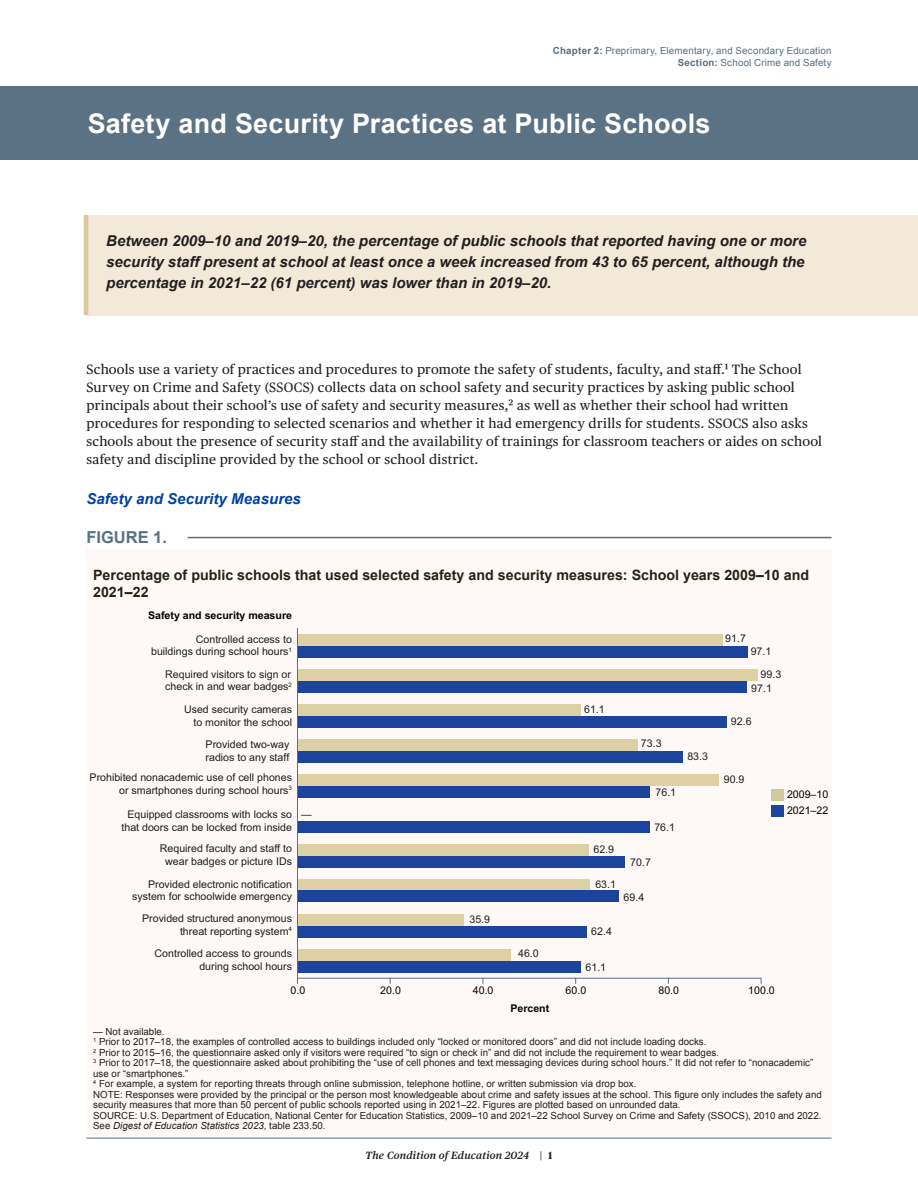
<style>
.page{position:relative;width:918px;height:1188px;background:#fff}
.page>*{position:absolute;margin:0;border:0;box-sizing:border-box;transform-origin:0 0}
.t1{font:27px "Arial Bold MT2";letter-spacing:.01em;color:#fff}
.t2{font:16.5px "Arial Bold MT2";color:#5a7183}
.t3{font:italic 700 15px/21px "Arial";color:#231f20}
.t4{font:italic 700 15px "Arial";letter-spacing:.005em;color:#0040a6}
.t5{font:14.25px/16.5px "Arial Bold MT2";color:#262216}
.t6{font:13.5px/18px "Publico Text";letter-spacing:.02em;color:#231f20}
.t7{font:10.65px/12.8px "Arial MT2";color:#1d1e1f;text-align:right}
.t8{font:700 10.65px "Arial";color:#000001}
.t9{font:10.65px "Arial MT2";color:#050504}
.t10{font:10.65px/16.6px "Arial MT2";color:#000001}
.t11{font:700 10.65px "Arial";color:#050504}
.t12{font:italic 600 10.5px "Publico Text";letter-spacing:.02em;color:#231f20}
.t13{font:9.75px/10.5px "Arial MT3";color:#231f20}
.t14{font:9.75px "Arial";color:#231f20}
.t15{font:9.75px/12px "Arial MT3";letter-spacing:.02em;color:#576f7f;text-align:right}
.s1{font-family:"Arial Bold MT2"}
.s2{font-family:"Arial";font-style:italic}
.s3{font-weight:700;font-style:normal}
</style>
<div class="page">
<div style="left:86px;top:215px;width:832px;height:100px;background:#f3e9d8"></div>
<div style="left:86px;top:610px;width:746px;height:426px;background:#fef9f6"></div>
<div style="left:86px;top:1014px;width:746px;height:122px;background:#fef9f6"></div>
<hr style="left:86px;top:1138px;width:746px;height:1px;background:#576f7f">
<hr style="left:188px;top:537px;width:644px;height:1px;background:#576f7f">
<div style="left:86px;top:550px;width:746px;height:60px;background:#fef9f6"></div>
<hr style="left:84px;top:215px;width:4px;height:100px;background:#dbc99f">
<hr style="left:297px;top:978px;width:464px;height:1px;background:#5a7183">
<div style="left:297px;top:634px;width:426px;height:12px;background:#dcd0a4"></div>
<div style="left:297px;top:646px;width:451px;height:12px;background:#1c449c"></div>
<div style="left:297px;top:669px;width:461px;height:12px;background:#dcd0a4"></div>
<div style="left:297px;top:681px;width:450px;height:12px;background:#1c449c"></div>
<div style="left:297px;top:704px;width:283px;height:12px;background:#dcd0a4"></div>
<div style="left:297px;top:716px;width:430px;height:11px;background:#1c449c"></div>
<div style="left:297px;top:739px;width:340px;height:12px;background:#dcd0a4"></div>
<div style="left:297px;top:751px;width:386px;height:11px;background:#1c449c"></div>
<div style="left:297px;top:774px;width:422px;height:12px;background:#dcd0a4"></div>
<div style="left:297px;top:821px;width:353px;height:11px;background:#1c449c"></div>
<div style="left:297px;top:844px;width:292px;height:12px;background:#dcd0a4"></div>
<div style="left:297px;top:856px;width:328px;height:11px;background:#1c449c"></div>
<div style="left:297px;top:879px;width:293px;height:12px;background:#dcd0a4"></div>
<div style="left:297px;top:914px;width:167px;height:12px;background:#dcd0a4"></div>
<div style="left:297px;top:926px;width:290px;height:11px;background:#1c449c"></div>
<div style="left:297px;top:949px;width:214px;height:12px;background:#dcd0a4"></div>
<div style="left:297px;top:891px;width:322px;height:11px;background:#1c449c"></div>
<div style="left:297px;top:961px;width:284px;height:11px;background:#1c449c"></div>
<div style="left:297px;top:786px;width:353px;height:12px;background:#1c449c"></div>
<hr style="left:297px;top:628px;width:1px;height:350px;background:#5a7183">
<div style="left:0;top:86px;width:918px;height:74px;background:#5a7283"></div>
<div style="left:771px;top:806px;width:13px;height:11px;background:#1c449c"></div>
<div style="left:771px;top:789px;width:13px;height:11px;background:#d2c89e"></div>
<p class="t15" style="left:553px;top:45px;width:280px"><span class="s1">Chapter 2:</span> Preprimary, Elementary, and Secondary Education<br><span class="s1">Section:</span> School Crime and Safety</p>
<h1 class="t1" style="left:88px;top:106px;width:624px">Safety and Security Practices at Public Schools</h1>
<p class="t3" style="left:106px;top:231px;width:702px">Between 2009–10 and 2019–20, the percentage of public schools that reported having one or more security staff present at school at least once a week increased from 43 to 65 percent, although the percentage in 2021–22 (61 percent) was lower than in 2019–20.</p>
<p class="t6" style="left:86px;top:359px;width:737px">Schools use a variety of practices and procedures to promote the safety of students, faculty, and staf.1 The School Survey on Crime and Safety (SSOCS) collects data on school safety and security practices by asking public school principals about their school’s use of safety and security measures,2 as well as whether their school had written procedures for responding to selected scenarios and whether it had emergency drills for students. SSOCS also asks schools about the presence of security staf and the availability of trainings for classroom teachers or aides on school safety and discipline provided by the school or school district.</p>
<h2 class="t4" style="left:86px;top:489px;width:216px">Safety and Security Measures</h2>
<p class="t2" style="left:86px;top:526px;width:82px">FIGURE 1.</p>
<p class="t5" style="left:93px;top:567px;width:717px">Percentage of public schools that used selected safety and security measures: School years 2009–10 and<br>2021–22</p>
<p class="t8" style="left:148px;top:609px;width:145px">Safety and security measure</p>
<p class="t7" style="left:751px;top:645px;width:22px">97.1</p>
<p class="t7" style="left:725px;top:632px;width:22px">91.7</p>
<p class="t7" style="left:151px;top:633px;width:142px">Controlled access to<br>buildings during school hours<sup>1</sup></p>
<p class="t7" style="left:165px;top:668px;width:128px;text-align:left">Required visitors to sign or check in and wear badges<sup>2</sup></p>
<p class="t7" style="left:184px;top:703px;width:109px">Used security cameras to monitor the school</p>
<p class="t7" style="left:206px;top:738px;width:85px;text-align:left">Provided two-way radios to any staff</p>
<p class="t7" style="left:90px;top:771px;width:204px">Prohibited nonacademic use of cell phones or smartphones during school hours<sup>3</sup></p>
<p class="t7" style="left:122px;top:808px;width:172px;text-align:center">Equipped classrooms with locks so that doors can be locked from inside</p>
<p class="t7" style="left:160px;top:842px;width:134px;text-align:center">Required faculty and staff to wear badges or picture IDs</p>
<p class="t7" style="left:132px;top:878px;width:161px">Provided electronic notification system for schoolwide emergency</p>
<p class="t7" style="left:142px;top:912px;width:151px">Provided structured anonymous threat reporting system<sup>4</sup></p>
<p class="t7" style="left:155px;top:947px;width:139px">Controlled access to grounds during school hours</p>
<p class="t7" style="left:751px;top:667px;width:32px;line-height:14.2px;text-align:left;text-indent:9px">99.3<br>97.1</p>
<p class="t7" style="left:584px;top:703px;width:22px">61.1</p>
<p class="t7" style="left:731px;top:715px;width:22px">92.6</p>
<p class="t7" style="left:641px;top:737px;width:22px">73.3</p>
<p class="t7" style="left:687px;top:750px;width:22px">83.3</p>
<p class="t7" style="left:724px;top:773px;width:22px">90.9</p>
<p class="t7" style="left:656px;top:786px;width:22px">76.1</p>
<p class="t7" style="left:654px;top:821px;width:22px">76.1</p>
<p class="t10" style="left:787px;top:786px;width:43px">2009–10<br>2021–22</p>
<p class="t7" style="left:301px;top:808px;width:12px">—</p>
<p class="t7" style="left:594px;top:843px;width:22px">62.9</p>
<p class="t7" style="left:595px;top:878px;width:22px">63.1</p>
<p class="t7" style="left:591px;top:925px;width:22px">62.4</p>
<p class="t7" style="left:586px;top:961px;width:22px">61.1</p>
<p class="t7" style="left:630px;top:856px;width:22px">70.7</p>
<p class="t7" style="left:624px;top:891px;width:22px">69.4</p>
<p class="t7" style="left:469px;top:913px;width:22px">35.9</p>
<p class="t7" style="left:518px;top:947px;width:22px">46.0</p>
<p class="t9" style="left:291px;top:984px;width:16px">0.0</p>
<p class="t9" style="left:380px;top:984px;width:22px">20.0</p>
<p class="t9" style="left:473px;top:984px;width:22px">40.0</p>
<p class="t9" style="left:566px;top:984px;width:22px">60.0</p>
<p class="t9" style="left:658px;top:984px;width:22px">80.0</p>
<p class="t9" style="left:748px;top:984px;width:28px">100.0</p>
<p class="t11" style="left:510px;top:1001px;width:40px">Percent</p>
<p class="t13" style="left:93px;top:1026px;width:73px">— Not available.</p>
<p class="t13" style="left:93px;top:1037px;width:722px"><sup>1</sup> Prior to 2017–18, the examples of controlled access to buildings included only “locked or monitored doors” and did not include loading docks.<br><sup>2</sup> Prior to 2015–16, the questionnaire asked only if visitors were required “to sign or check in” and did not include the requirement to wear badges.<br><sup>3</sup> Prior to 2017–18, the questionnaire asked about prohibiting the “use of cell phones and text messaging devices during school hours.” It did not refer to “nonacademic” use or “smartphones.”<br><sup>4</sup> For example, a system for reporting threats through online submission, telephone hotline, or written submission via drop box.</p>
<p class="t14" style="left:93px;top:1088px;width:730px">NOTE: Responses were provided by the principal or the person most knowledgeable about crime and safety issues at the school. This figure only includes the safety and</p>
<p class="t13" style="left:93px;top:1100px;width:730px">security measures that more than 50 percent of public schools reported using in 2021–22. Figures are plotted based on unrounded data.<br>SOURCE: U.S. Department of Education, National Center for Education Statistics, 2009–10 and 2021–22 School Survey on Crime and Safety (SSOCS), 2010 and 2022.<br>See <span class="s2">Digest of Education Statistics 2023</span>, table 233.50.</p>
<p class="t12" style="left:366px;top:1147px;width:188px">The Condition of Education 2024 | <span class="s3">1</span></p>
</div>
